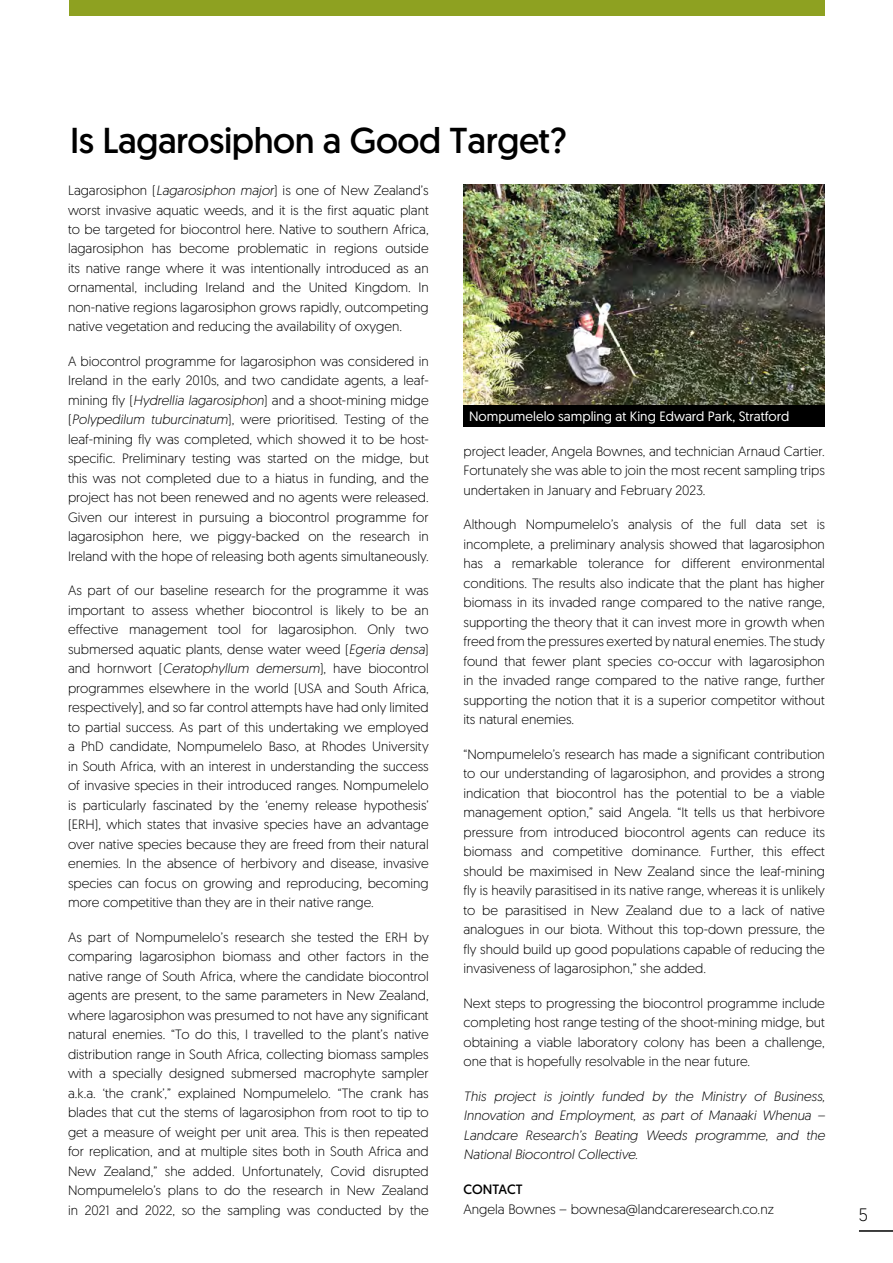
<style>
.page{position:relative;width:893px;height:1263px;background:#fff}
.page>*{position:absolute;margin:0;border:0;box-sizing:border-box;transform-origin:0 0}
.t1{font:36px "Geomanist";letter-spacing:-.01em;color:#000}
.t2{font:300 18px "Geomanist";color:#000}
.t3{font:300 13.65px "Geomanist";color:#000}
.t4{font:300 13.5px/19.5px "Geomanist";color:#000;text-align:justify}
.t5{font:italic 300 13.5px/19.5px "Geomanist";color:#000;text-align:justify}
.t6{font:13.5px "Geomanist";color:#fff}
.t7{font:13.5px "Geomanist";color:#000}
.s1{font-style:italic}
</style>
<div class="page">
<hr style="left:859px;top:1230px;width:34px;height:2px;background:#000">
<div style="left:70px;top:0;width:755px;height:16px;background:#8ea121"></div>
<img style="left:464px;top:185px;width:361px;height:220px">
<div style="left:463px;top:405px;width:362px;height:21px;background:#000"></div>
<h1 class="t1" style="left:70px;top:117px;width:498px">Is Lagarosiphon a Good Target?</h1>
<p class="t4" style="left:68px;top:180px;width:362px">Lagarosiphon (<span class="s1">Lagarosiphon major</span>) is one of New Zealand’s worst invasive aquatic weeds, and it is the first aquatic plant to be targeted for biocontrol here. Native to southern Africa, lagarosiphon has become problematic in regions outside its native range where it was intentionally introduced as an ornamental, including Ireland and the United Kingdom. In non-native regions lagarosiphon grows rapidly, outcompeting native vegetation and reducing the availability of oxygen.</p>
<p class="t4" style="left:68px;top:351px;width:362px">A biocontrol programme for lagarosiphon was considered in Ireland in the early 2010s, and two candidate agents, a leaf&shy;mining fly (<span class="s1">Hydrellia lagarosiphon</span>) and a shoot-mining midge (<span class="s1">Polypedilum tuburcinatum</span>), were prioritised. Testing of the leaf-mining fly was completed, which showed it to be host&shy;specific. Preliminary testing was started on the midge, but this was not completed due to a hiatus in funding, and the project has not been renewed and no agents were released.<br>Given our interest in pursuing a biocontrol programme for lagarosiphon here, we piggy-backed on the research in Ireland with the hope of releasing both agents simultaneously.</p>
<p class="t4" style="left:68px;top:580px;width:362px">As part of our baseline research for the programme it was important to assess whether biocontrol is likely to be an effective management tool for lagarosiphon. Only two submersed aquatic plants, dense water weed (<span class="s1">Egeria densa</span>) and hornwort (<span class="s1">Ceratophyllum demersum</span>), have biocontrol programmes elsewhere in the world (USA and South Africa, respectively), and so far control attempts have had only limited to partial success. As part of this undertaking we employed a PhD candidate, Nompumelelo Baso, at Rhodes University in South Africa, with an interest in understanding the success of invasive species in their introduced ranges. Nompumelelo is particularly fascinated by the ‘enemy release hypothesis’ (ERH), which states that invasive species have an advantage over native species because they are freed from their natural enemies. In the absence of herbivory and disease, invasive species can focus on growing and reproducing, becoming more competitive than they are in their native range.</p>
<p class="t4" style="left:68px;top:927px;width:362px">As part of Nompumelelo’s research she tested the ERH by comparing lagarosiphon biomass and other factors in the native range of South Africa, where the candidate biocontrol agents are present, to the same parameters in New Zealand, where lagarosiphon was presumed to not have any significant natural enemies. “To do this, I travelled to the plant’s native distribution range in South Africa, collecting biomass samples with a specially designed submersed macrophyte sampler a.k.a. ‘the crank’,” explained Nompumelelo. “The crank has blades that cut the stems of lagarosiphon from root to tip to get a measure of weight per unit area. This is then repeated for replication, and at multiple sites both in South Africa and New Zealand,” she added. Unfortunately, Covid disrupted Nompumelelo’s plans to do the research in New Zealand in 2021 and 2022, so the sampling was conducted by the</p>
<p class="t6" style="left:469px;top:407px;width:322px">Nompumelelo sampling at King Edward Park, Stratford</p>
<p class="t4" style="left:463px;top:441px;width:363px">project leader, Angela Bownes, and technician Arnaud Cartier.<br>Fortunately she was able to join the most recent sampling trips undertaken in January and February 2023.</p>
<p class="t4" style="left:463px;top:514px;width:363px">Although Nompumelelo’s analysis of the full data set is incomplete, a preliminary analysis showed that lagarosiphon has a remarkable tolerance for different environmental conditions. The results also indicate that the plant has higher biomass in its invaded range compared to the native range, supporting the theory that it can invest more in growth when freed from the pressures exerted by natural enemies. The study found that fewer plant species co-occur with lagarosiphon in the invaded range compared to the native range, further supporting the notion that it is a superior competitor without its natural enemies.</p>
<p class="t4" style="left:463px;top:744px;width:363px">“Nompumelelo’s research has made a significant contribution to our understanding of lagarosiphon, and provides a strong indication that biocontrol has the potential to be a viable management option,” said Angela. “It tells us that herbivore pressure from introduced biocontrol agents can reduce its biomass and competitive dominance. Further, this effect should be maximised in New Zealand since the leaf-mining fly is heavily parasitised in its native range, whereas it is unlikely to be parasitised in New Zealand due to a lack of native analogues in our biota. Without this top-down pressure, the fly should build up good populations capable of reducing the invasiveness of lagarosiphon,” she added.</p>
<p class="t4" style="left:463px;top:992px;width:363px">Next steps to progressing the biocontrol programme include completing host range testing of the shoot-mining midge, but obtaining a viable laboratory colony has been a challenge, one that is hopefully resolvable in the near future.</p>
<p class="t5" style="left:463px;top:1085px;width:363px">This project is jointly funded by the Ministry of Business, Innovation and Employment, as part of Manaaki Whenua – Landcare Research’s Beating Weeds programme, and the National Biocontrol Collective.</p>
<p class="t7" style="left:463px;top:1180px;width:61px">CONTACT</p>
<p class="t3" style="left:463px;top:1200px;width:312px">Angela Bownes – bownesa@landcareresearch.co.nz</p>
<h2 class="t2" style="left:859px;top:1203px;width:11px">5</h2>
</div>
